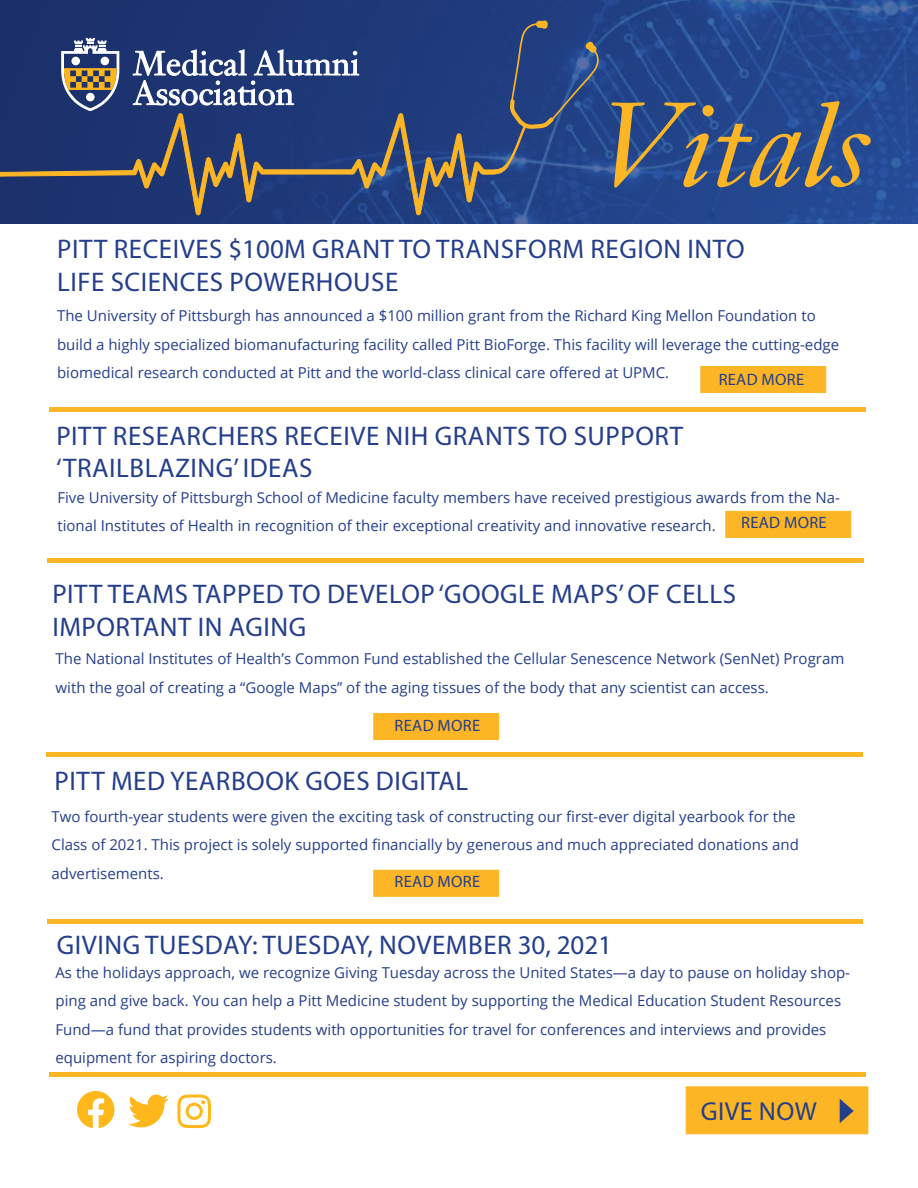
<style>
.page{position:relative;width:918px;height:1188px;background:#fff}
.page>*{position:absolute;margin:0;border:0;box-sizing:border-box;transform-origin:0 0}
.t1{font:italic 117px "Janson Text LT Std";color:#fcb524}
.t2{font:27px/32.4px "Myriad Pro";letter-spacing:.02em;color:#243e8b}
.t3{font:26.1px "Myriad Pro";letter-spacing:.02em;color:#243e8b}
.t4{font:16.5px "Myriad Pro";letter-spacing:.02em;color:#243e8b}
.t5{font:15px/28.5px "Open Sans";color:#243e8b}
</style>
<div class="page">
<div style="left:686px;top:1086px;width:182px;height:48px;background:#fcb524;border:1px solid #fcb524"></div>
<img style="left:0;top:0;width:918px;height:223px">
<svg style="left:0;top:113px;width:512px;height:102px;background:#38466d"></svg>
<svg style="left:61px;top:38px;width:58px;height:73px;background:#6e7079"></svg>
<div style="left:86px;top:93px;width:9px;height:8px;background:#fff;border-radius:50%"></div>
<div style="left:71px;top:57px;width:9px;height:8px;background:#fff;border-radius:50%"></div>
<div style="left:101px;top:57px;width:8px;height:8px;background:#fff;border-radius:50%"></div>
<svg style="left:132px;top:21px;width:227px;height:85px;background:#44588b"></svg>
<hr style="left:49px;top:408px;width:817px;height:4px;background:#fcb524">
<hr style="left:47px;top:558px;width:817px;height:4px;background:#fcb524">
<hr style="left:49px;top:1073px;width:816px;height:4px;background:#fcb524">
<svg style="left:497px;top:0;width:107px;height:174px;background:#2d4781"></svg>
<svg style="left:177px;top:1095px;width:34px;height:33px"></svg>
<svg style="left:128px;top:1095px;width:41px;height:32px"></svg>
<svg style="left:77px;top:1091px;width:37px;height:37px"></svg>
<svg style="left:840px;top:1099px;width:14px;height:24px"></svg>
<div style="left:700px;top:366px;width:126px;height:27px;background:#fcb524"></div>
<div style="left:725px;top:511px;width:126px;height:27px;background:#fcb524;border:1px solid #fcb524"></div>
<hr style="left:46px;top:753px;width:817px;height:4px;background:#fcb524">
<div style="left:373px;top:713px;width:126px;height:27px;background:#fcb524"></div>
<div style="left:373px;top:870px;width:126px;height:27px;background:#fcb524;border:1px solid #fcb524"></div>
<hr style="left:47px;top:920px;width:816px;height:4px;background:#fcb524">
<h1 class="t1" style="left:599px;top:73px;width:271px">Vitals</h1>
<h2 class="t2" style="left:57px;top:233px;width:689px">PITT RECEIVES $100M GRANT TO TRANSFORM REGION INTO<br>LIFE SCIENCES POWERHOUSE</h2>
<p class="t5" style="left:57px;top:301px;width:784px">The University of Pittsburgh has announced a $100 million grant from the Richard King Mellon Foundation to build a highly specialized biomanufacturing facility called Pitt BioForge. This facility will leverage the cutting-edge biomedical research conducted at Pitt and the world-class clinical care offered at UPMC.</p>
<p class="t4" style="left:719px;top:369px;width:87px">READ MORE</p>
<h2 class="t2" style="left:56px;top:419px;width:629px">PITT RESEARCHERS RECEIVE NIH GRANTS TO SUPPORT ‘TRAILBLAZING’ IDEAS</h2>
<p class="t5" style="left:57px;top:482px;width:784px">Five University of Pittsburgh School of Medicine faculty members have received prestigious awards from the Na&shy;tional Institutes of Health in recognition of their exceptional creativity and innovative research.</p>
<p class="t4" style="left:741px;top:513px;width:87px">READ MORE</p>
<h2 class="t2" style="left:52px;top:578px;width:685px">PITT TEAMS TAPPED TO DEVELOP ‘GOOGLE MAPS’ OF CELLS<br>IMPORTANT IN AGING</h2>
<p class="t5" style="left:56px;top:644px;width:790px">The National Institutes of Health’s Common Fund established the Cellular Senescence Network (SenNet) Program with the goal of creating a “Google Maps” of the aging tissues of the body that any scientist can access.</p>
<p class="t4" style="left:395px;top:715px;width:87px">READ MORE</p>
<h2 class="t2" style="left:54px;top:764px;width:415px">PITT MED YEARBOOK GOES DIGITAL</h2>
<p class="t5" style="left:52px;top:801px;width:749px">Two fourth-year students were given the exciting task of constructing our first-ever digital yearbook for the<br>Class of 2021. This project is solely supported financially by generous and much appreciated donations and advertisements.</p>
<p class="t4" style="left:395px;top:872px;width:87px">READ MORE</p>
<h2 class="t2" style="left:57px;top:928px;width:557px">GIVING TUESDAY: TUESDAY, NOVEMBER 30, 2021</h2>
<p class="t5" style="left:55px;top:958px;width:796px">As the holidays approach, we recognize Giving Tuesday across the United States—a day to pause on holiday shop&shy;ping and give back. You can help a Pitt Medicine student by supporting the Medical Education Student Resources Fund—a fund that provides students with opportunities for travel for conferences and interviews and provides equipment for aspiring doctors.</p>
<h3 class="t3" style="left:701px;top:1096px;width:118px">GIVE NOW</h3>
</div>
